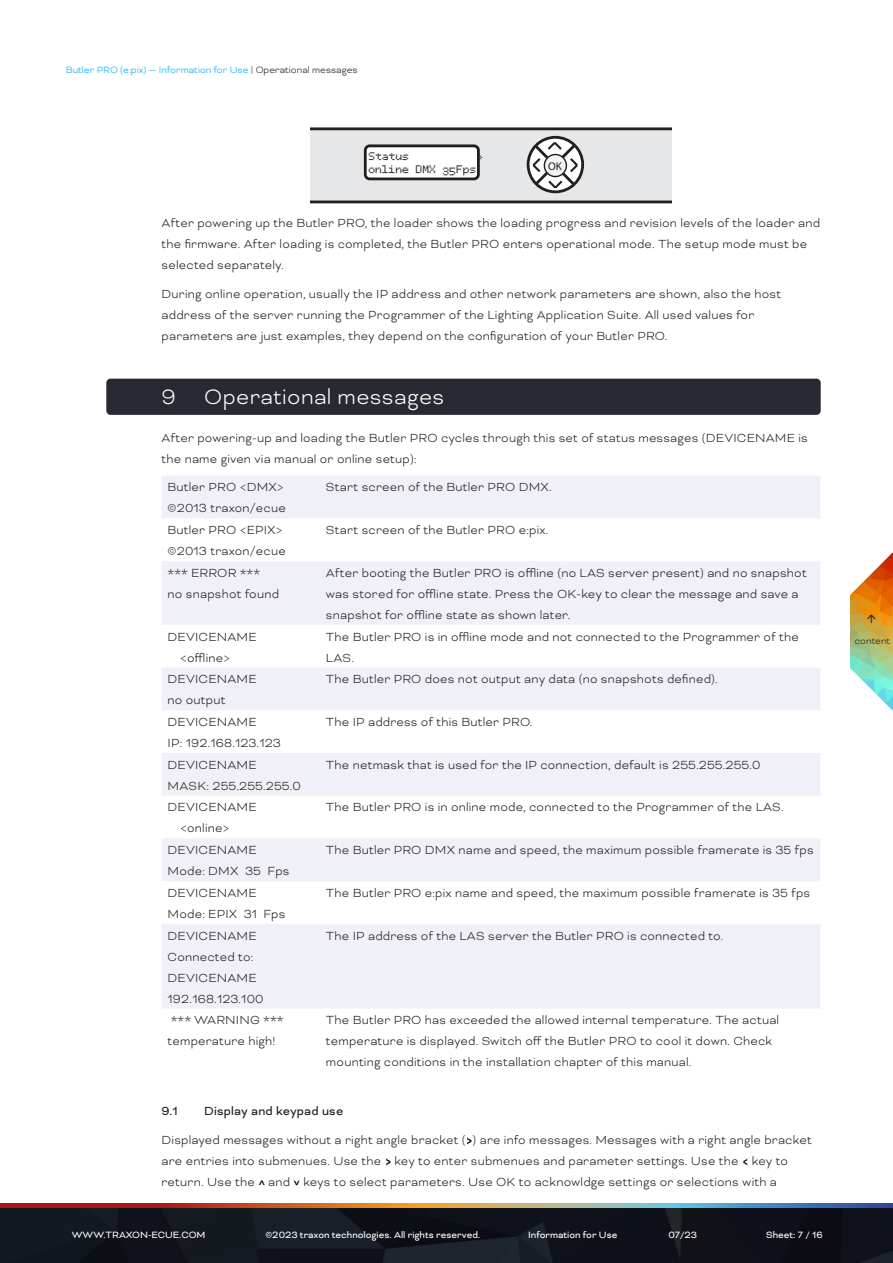
<style>
.page{position:relative;width:893px;height:1263px;background:#fff}
.page>*{position:absolute;margin:0;border:0;box-sizing:border-box;transform-origin:0 0}
.t1{font:300 24px "Bicyclette";letter-spacing:.015em;color:#fff}
.t2{font:16.8px "Helvetica Neue LT Pro";color:#231f20}
.Text_Table{font:300 13.5px/21px "Bicyclette";letter-spacing:.015em;color:#231f20}
.Text__Introductions_Black{font:300 13.5px/21px "Bicyclette";letter-spacing:.015em;color:#231f20}
.Text__Introductions_Black_Space_before{font:300 13.5px/21px "Bicyclette";letter-spacing:.015em;color:#231f20}
.t3{font:13.5px "Bicyclette";letter-spacing:.015em;color:#231f20}
.t4{font:700 11.25px "B Pdots";color:#231f20}
.t5{font:11.25px "Myriad Pro";color:#231f20}
.t6{font:10.5px "Bicyclette";color:#fff}
.t7{font:300 10.5px "Bicyclette";color:#00aeef}
.t8{font:300 10.5px "Bicyclette";color:#231f20}
.s1{color:#231f20}
</style>
<div class="page">
<img style="left:0;top:1207px;width:893px;height:56px">
<svg style="left:0;top:1203px;width:893px;height:4px;background:#9f7262"></svg>
<img style="left:851px;top:623px;width:42px;height:20px">
<svg style="left:850px;top:643px;width:43px;height:68px"></svg>
<div style="left:106px;top:379px;width:715px;height:36px;background:#272a32;border-radius:4px"></div>
<svg style="left:310px;top:127px;width:362px;height:76px"></svg>
<svg style="left:162px;top:476px;width:659px;height:532px;fill:#f0f0f8"></svg>
<svg style="left:467px;top:1138px;width:5px;height:6px"></svg>
<svg style="left:386px;top:1159px;width:5px;height:6px"></svg>
<svg style="left:743px;top:1159px;width:5px;height:6px"></svg>
<svg style="left:258px;top:1180px;width:7px;height:5px"></svg>
<svg style="left:293px;top:1180px;width:7px;height:6px"></svg>
<svg style="left:781px;top:492px;width:112px;height:131px"></svg>
<p class="t7" style="left:66px;top:64px;width:293px">Butler PRO (e:pix) — Information for Use <span class="s1">| Operational messages</span></p>
<p class="t4" style="left:369px;top:147px;width:42px">Status</p>
<p class="t4" style="left:477px;top:147px;width:8px">&gt;</p>
<p class="t4" style="left:369px;top:161px;width:109px">online DMX 35Fps</p>
<p class="t5" style="left:548px;top:159px;width:15px">OK</p>
<p class="t2" style="left:365px;top:207px;width:116px">System display</p>
<p class="Text__Introductions_Black" style="left:162px;top:212px;width:660px">After powering up the Butler PRO, the loader shows the loading progress and revision levels of the loader and the firmware. After loading is completed, the Butler PRO enters operational mode. The setup mode must be selected separately.</p>
<p class="Text__Introductions_Black_Space_before" style="left:162px;top:284px;width:621px">During online operation, usually the IP address and other network parameters are shown, also the host address of the server running the Programmer of the Lighting Application Suite. All used values for parameters are just examples, they depend on the configuration of your Butler PRO.</p>
<p class="t1" style="left:162px;top:383px;width:284px">9 Operational messages</p>
<p class="Text__Introductions_Black" style="left:162px;top:427px;width:648px">After powering-up and loading the Butler PRO cycles through this set of status messages (DEVICENAME is the name given via manual or online setup):</p>
<p class="Text_Table" style="left:168px;top:477px;width:120px">Butler PRO &lt;DMX&gt; ©2013 traxon/ecue</p>
<p class="Text_Table" style="left:326px;top:477px;width:227px">Start screen of the Butler PRO DMX.</p>
<p class="Text_Table" style="left:168px;top:519px;width:120px">Butler PRO &lt;EPIX&gt; ©2013 traxon/ecue</p>
<p class="Text_Table" style="left:326px;top:519px;width:224px">Start screen of the Butler PRO e:pix.</p>
<p class="Text_Table" style="left:168px;top:562px;width:113px">*** ERROR ***<br>no snapshot found</p>
<p class="Text_Table" style="left:326px;top:562px;width:482px">After booting the Butler PRO is offline (no LAS server present) and no snapshot was stored for offline state. Press the OK-key to clear the message and save a snapshot for offline state as shown later.</p>
<p class="Text_Table" style="left:180px;top:626px;width:78px;text-indent:-13px">DEVICENAME &lt;offline&gt;</p>
<p class="Text_Table" style="left:326px;top:626px;width:474px">The Butler PRO is in offline mode and not connected to the Programmer of the<br>LAS.</p>
<p class="Text_Table" style="left:168px;top:669px;width:91px">DEVICENAME no output</p>
<p class="Text_Table" style="left:326px;top:669px;width:393px">The Butler PRO does not output any data (no snapshots defined).</p>
<p class="Text_Table" style="left:168px;top:711px;width:115px">DEVICENAME<br>IP: 192.168.123.123</p>
<p class="Text_Table" style="left:326px;top:711px;width:208px">The IP address of this Butler PRO.</p>
<p class="Text_Table" style="left:168px;top:754px;width:135px">DEVICENAME<br>MASK: 255.255.255.0</p>
<p class="Text_Table" style="left:326px;top:754px;width:436px">The netmask that is used for the IP connection, default is 255.255.255.0</p>
<p class="Text_Table" style="left:180px;top:797px;width:78px;text-indent:-13px">DEVICENAME &lt;online&gt;</p>
<p class="Text_Table" style="left:326px;top:797px;width:459px">The Butler PRO is in online mode, connected to the Programmer of the LAS.</p>
<p class="Text_Table" style="left:168px;top:839px;width:123px">DEVICENAME<br>Mode: DMX 35 Fps</p>
<p class="Text_Table" style="left:326px;top:839px;width:489px">The Butler PRO DMX name and speed, the maximum possible framerate is 35 fps</p>
<p class="Text_Table" style="left:168px;top:882px;width:119px">DEVICENAME<br>Mode: EPIX 31 Fps</p>
<p class="Text_Table" style="left:326px;top:882px;width:486px">The Butler PRO e:pix name and speed, the maximum possible framerate is 35 fps</p>
<p class="Text_Table" style="left:168px;top:925px;width:98px">DEVICENAME<br>Connected to:<br>DEVICENAME<br>192.168.123.100</p>
<p class="Text_Table" style="left:326px;top:925px;width:399px">The IP address of the LAS server the Butler PRO is connected to.</p>
<p class="Text_Table" style="left:168px;top:1010px;width:117px">*** WARNING *** temperature high!</p>
<p class="Text_Table" style="left:326px;top:1010px;width:455px">The Butler PRO has exceeded the allowed internal temperature. The actual temperature is displayed. Switch off the Butler PRO to cool it down. Check mounting conditions in the installation chapter of this manual.</p>
<p class="t3" style="left:162px;top:1103px;width:18px">9.1</p>
<p class="t3" style="left:204px;top:1103px;width:141px">Display and keypad use</p>
<p class="Text__Introductions_Black" style="left:162px;top:1130px;width:652px">Displayed messages without a right angle bracket ( ) are info messages. Messages with a right angle bracket are entries into submenues. Use the key to enter submenues and parameter settings. Use the key to return. Use the and keys to select parameters. Use OK to acknowldge settings or selections with a</p>
<p class="t6" style="left:72px;top:1229px;width:135px">WWW.TRAXON-ECUE.COM</p>
<p class="t6" style="left:265px;top:1229px;width:216px">©2023 traxon technologies. All rights reserved.</p>
<p class="t6" style="left:528px;top:1229px;width:91px">Information for Use</p>
<p class="t6" style="left:668px;top:1229px;width:30px">07/23</p>
<p class="t6" style="left:766px;top:1229px;width:58px">Sheet: 7 / 16</p>
<p class="t8" style="left:855px;top:634px;width:37px">content</p>
</div>
